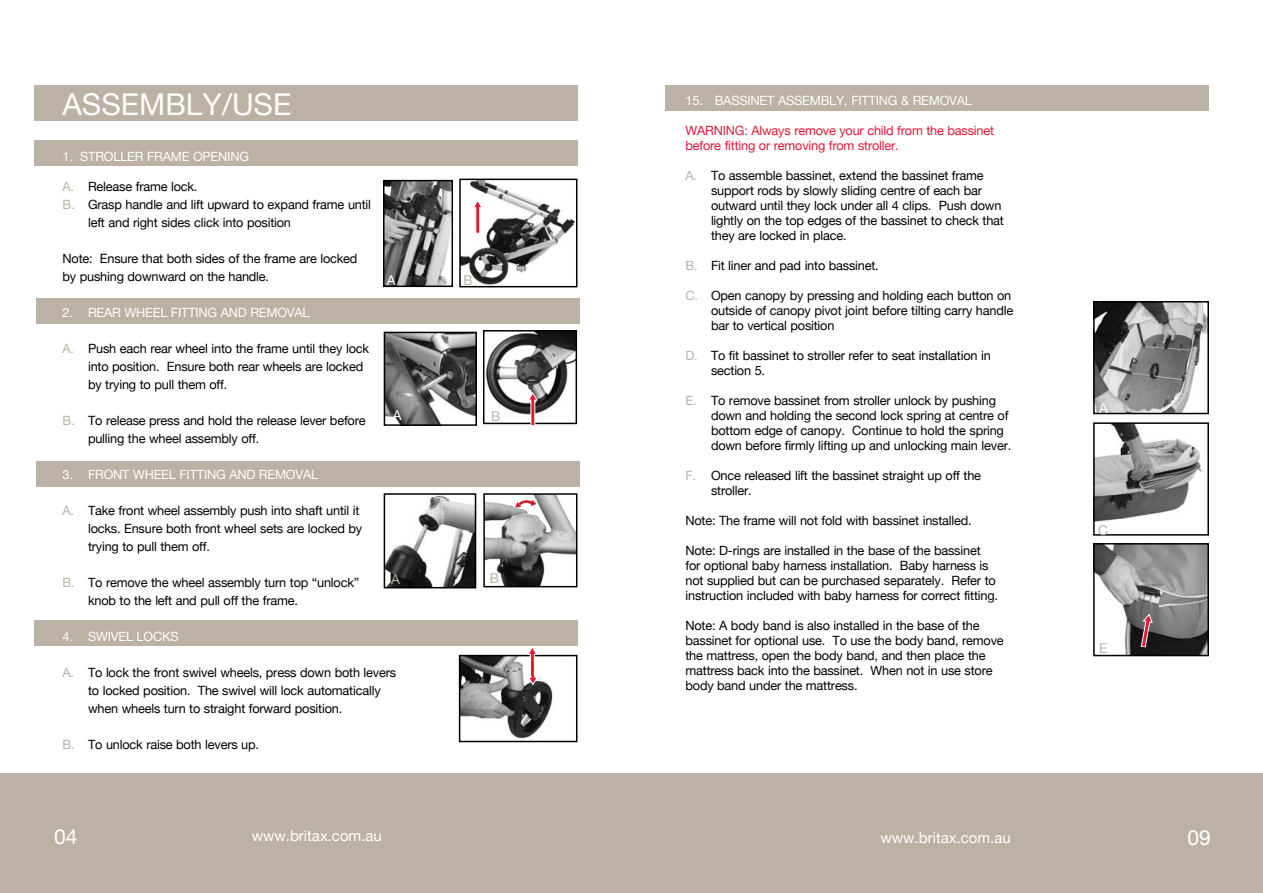
<style>
.page{position:relative;width:1263px;height:893px;background:#fff}
.page>*{position:absolute;margin:0;border:0;box-sizing:border-box;transform-origin:0 0}
.t1{font:30px "Helvetica Neue";color:#fff}
.t2{font:21px "Helvetica Neue";color:#fff}
.t3{font:15px "Helvetica Neue";color:#fff}
.t4{font:13.5px "Helvetica Neue";color:#bbb1a5}
.t5{font:13.5px "Helvetica Neue";color:#fff}
.t6{font:12.75px/15px "Helvetica Neue";letter-spacing:-.015em;color:#000}
.t7{font:12.75px "Helvetica Neue";letter-spacing:-.015em;color:#fff}
.t8{font:12.75px/15px "Helvetica Neue";letter-spacing:-.015em;color:#e31836}
.s1{color:#bbb1a5}
</style>
<div class="page">
<div style="left:34px;top:621px;width:544px;height:25px;background:#bbb1a5"></div>
<div style="left:37px;top:461px;width:543px;height:25px;background:#bbb1a5"></div>
<div style="left:34px;top:85px;width:543px;height:36px;background:#bbb1a5"></div>
<div style="left:36px;top:298px;width:544px;height:25px;background:#bbb1a5"></div>
<div style="left:0;top:774px;width:1263px;height:119px;background:#bbb1a5"></div>
<div style="left:665px;top:85px;width:544px;height:25px;background:#bbb1a5"></div>
<div style="left:34px;top:141px;width:543px;height:25px;background:#bbb1a5"></div>
<img style="left:387px;top:335px;width:87px;height:88px">
<div style="left:384px;top:332px;width:93px;height:94px;border:2px solid #000"></div>
<img style="left:462px;top:182px;width:112px;height:102px">
<div style="left:459px;top:179px;width:118px;height:108px;border:2px solid #000"></div>
<img style="left:387px;top:496px;width:86px;height:89px">
<div style="left:384px;top:493px;width:92px;height:95px;border:2px solid #000"></div>
<img style="left:1096px;top:425px;width:107px;height:97px">
<div style="left:1093px;top:422px;width:116px;height:114px;border:2px solid #000"></div>
<img style="left:1096px;top:304px;width:110px;height:107px">
<div style="left:1093px;top:301px;width:116px;height:113px;border:2px solid #000"></div>
<img style="left:1096px;top:546px;width:110px;height:107px">
<div style="left:1093px;top:543px;width:116px;height:113px;border:2px solid #000"></div>
<img style="left:386px;top:183px;width:64px;height:101px">
<div style="left:383px;top:180px;width:70px;height:107px;border:2px solid #000"></div>
<img style="left:462px;top:658px;width:91px;height:81px">
<div style="left:459px;top:655px;width:118px;height:87px;border:2px solid #000"></div>
<img style="left:486px;top:333px;width:88px;height:81px">
<div style="left:483px;top:330px;width:94px;height:94px;border:2px solid #000"></div>
<img style="left:486px;top:496px;width:88px;height:88px">
<div style="left:483px;top:493px;width:94px;height:94px;border:2px solid #000"></div>
<svg style="left:472px;top:199px;width:11px;height:35px"></svg>
<svg style="left:527px;top:648px;width:11px;height:37px"></svg>
<svg style="left:1140px;top:613px;width:13px;height:35px"></svg>
<svg style="left:528px;top:392px;width:10px;height:34px"></svg>
<svg style="left:513px;top:496px;width:24px;height:15px"></svg>
<h1 class="t1" style="left:63px;top:87px;width:230px">ASSEMBLY/USE</h1>
<p class="t7" style="left:685px;top:93px;width:288px">15. BASSINET ASSEMBLY, FITTING &amp; REMOVAL</p>
<p class="t8" style="left:685px;top:122px;width:310px">WARNING: Always remove your child from the bassinet before fitting or removing from stroller.</p>
<p class="t6" style="left:711px;top:167px;width:294px;text-indent:-26px"><span class="s1">A.</span> To assemble bassinet, extend the bassinet frame support rods by slowly sliding centre of each bar outward until they lock under all 4 clips. Push down lightly on the top edges of the bassinet to check that they are locked in place.</p>
<p class="t6" style="left:685px;top:257px;width:195px"><span class="s1">B.</span> Fit liner and pad into bassinet.</p>
<p class="t6" style="left:711px;top:287px;width:304px;text-indent:-26px"><span class="s1">C.</span> Open canopy by pressing and holding each button on outside of canopy pivot joint before tilting carry handle bar to vertical position</p>
<p class="t6" style="left:711px;top:347px;width:281px;text-indent:-26px"><span class="s1">D.</span> To fit bassinet to stroller refer to seat installation in section 5.</p>
<p class="t6" style="left:711px;top:392px;width:302px;text-indent:-26px"><span class="s1">E.</span> To remove bassinet from stroller unlock by pushing down and holding the second lock spring at centre of bottom edge of canopy. Continue to hold the spring down before firmly lifting up and unlocking main lever.</p>
<p class="t6" style="left:711px;top:467px;width:272px;text-indent:-26px"><span class="s1">F.</span> Once released lift the bassinet straight up off the stroller.</p>
<p class="t6" style="left:685px;top:512px;width:288px">Note: The frame will not fold with bassinet installed.</p>
<p class="t6" style="left:685px;top:542px;width:314px">Note: D-rings are installed in the base of the bassinet for optional baby harness installation. Baby harness is not supplied but can be purchased separately. Refer to instruction included with baby harness for correct fitting.</p>
<p class="t6" style="left:685px;top:617px;width:320px">Note: A body band is also installed in the base of the bassinet for optional use. To use the body band, remove the mattress, open the body band, and then place the mattress back into the bassinet. When not in use store body band under the mattress.</p>
<p class="t7" style="left:63px;top:149px;width:188px">1. STROLLER FRAME OPENING</p>
<p class="t6" style="left:63px;top:179px;width:136px"><span class="s1">A.</span> Release frame lock.</p>
<p class="t6" style="left:63px;top:197px;width:310px"><span class="s1">B.</span> Grasp handle and lift upward to expand frame until</p>
<p class="t6" style="left:88px;top:215px;width:204px">left and right sides click into position</p>
<p class="t6" style="left:63px;top:249px;width:296px;line-height:18px">Note: Ensure that both sides of the frame are locked by pushing downward on the handle.</p>
<p class="t7" style="left:63px;top:305px;width:249px">2. REAR WHEEL FITTING AND REMOVAL</p>
<p class="t6" style="left:88px;top:339px;width:283px;line-height:18px;text-indent:-26px"><span class="s1">A.</span> Push each rear wheel into the frame until they lock into position. Ensure both rear wheels are locked by trying to pull them off.</p>
<p class="t6" style="left:88px;top:411px;width:279px;line-height:18px;text-indent:-26px"><span class="s1">B.</span> To release press and hold the release lever before pulling the wheel assembly off.</p>
<p class="t7" style="left:63px;top:467px;width:257px">3. FRONT WHEEL FITTING AND REMOVAL</p>
<p class="t6" style="left:88px;top:501px;width:276px;line-height:18px;text-indent:-26px"><span class="s1">A.</span> Take front wheel assembly push into shaft until it locks. Ensure both front wheel sets are locked by trying to pull them off.</p>
<p class="t6" style="left:88px;top:573px;width:273px;line-height:18px;text-indent:-26px"><span class="s1">B.</span> To remove the wheel assembly turn top “unlock” knob to the left and pull off the frame.</p>
<p class="t7" style="left:63px;top:629px;width:118px">4. SWIVEL LOCKS</p>
<p class="t6" style="left:88px;top:663px;width:310px;line-height:18px;text-indent:-26px"><span class="s1">A.</span> To lock the front swivel wheels, press down both levers to locked position. The swivel will lock automatically when wheels turn to straight forward position.</p>
<p class="t6" style="left:63px;top:737px;width:198px"><span class="s1">B.</span> To unlock raise both levers up.</p>
<p class="t5" style="left:387px;top:272px;width:10px">A</p>
<p class="t4" style="left:463px;top:272px;width:11px">B</p>
<p class="t5" style="left:393px;top:408px;width:10px">A</p>
<p class="t4" style="left:491px;top:408px;width:11px">B</p>
<p class="t4" style="left:490px;top:570px;width:11px">B</p>
<p class="t4" style="left:391px;top:571px;width:10px">A</p>
<p class="t5" style="left:1099px;top:400px;width:10px">A</p>
<p class="t4" style="left:1098px;top:522px;width:11px">C</p>
<p class="t4" style="left:1099px;top:640px;width:10px">E</p>
<h2 class="t2" style="left:54px;top:824px;width:25px">04</h2>
<h2 class="t2" style="left:1187px;top:824px;width:25px">09</h2>
<p class="t3" style="left:252px;top:827px;width:132px">www.britax.com.au</p>
<p class="t3" style="left:880px;top:828px;width:132px">www.britax.com.au</p>
</div>
